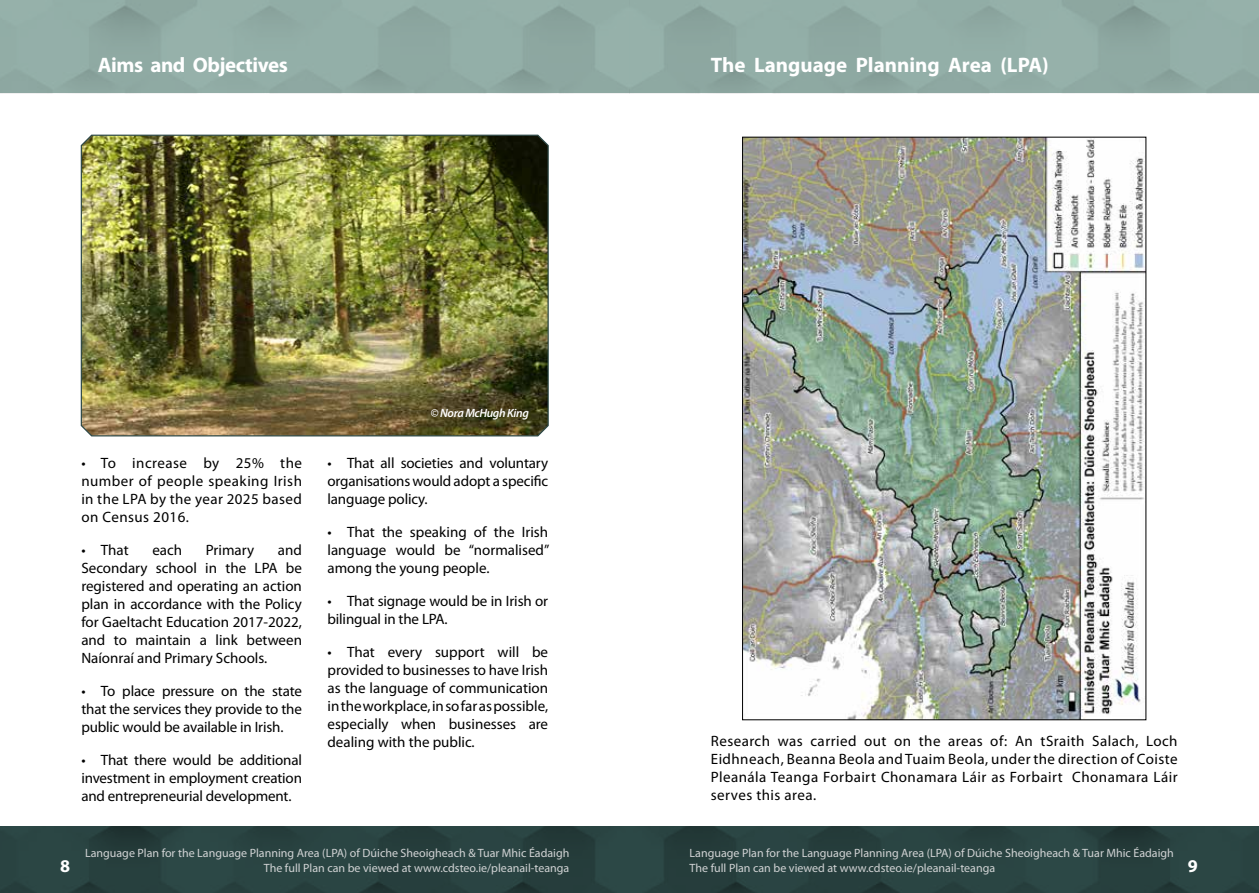
<style>
.page{position:relative;width:1259px;height:893px;background:#fff}
.page>*{position:absolute;margin:0;border:0;box-sizing:border-box;transform-origin:0 0}
.t1{font:700 21px "Myriad Pro";letter-spacing:-.005em;color:#fff}
.t2{font:700 18px "Myriad Pro";color:#fff}
.t3{font:15px/18px "Myriad Pro";color:#000;text-align:justify}
.t4{font:12px/14.4px "Myriad Pro";color:#d1d3d4;text-align:right}
.t5{font:italic 600 12px "Myriad Pro";letter-spacing:-.03em;color:#fff}
</style>
<div class="page">
<div style="left:0;top:827px;width:1259px;height:66px;background:#2d4947"></div>
<svg style="left:0;top:0;width:1259px;height:93px;background:#90aba4"></svg>
<img style="left:80px;top:134px;width:469px;height:303px">
<img style="left:744px;top:139px;width:400px;height:579px">
<h1 class="t1" style="left:98px;top:52px;width:192px">Aims and Objectives</h1>
<h1 class="t1" style="left:711px;top:52px;width:339px">The Language Planning Area (LPA)</h1>
<p class="t3" style="left:81px;top:454px;width:222px">• To increase by 25% the number of people speaking Irish in the LPA by the year 2025 based on Census 2016.</p>
<p class="t3" style="left:81px;top:541px;width:49px">• That</p>
<p class="t3" style="left:152px;top:541px;width:31px">each</p>
<p class="t3" style="left:206px;top:541px;width:50px">Primary</p>
<p class="t3" style="left:81px;top:541px;width:222px;text-indent:197px">and Secondary school in the LPA be registered and operating an action plan in accordance with the Policy for Gaeltacht Education 2017-2022, and to maintain a link between Naíonraí and Primary Schools.</p>
<p class="t3" style="left:81px;top:682px;width:222px">• To place pressure on the state that the services they provide to the public would be available in Irish.</p>
<p class="t3" style="left:81px;top:751px;width:222px">• That there would be additional investment in employment creation and entrepreneurial development.</p>
<p class="t5" style="left:430px;top:406px;width:100px">© Nora McHugh King</p>
<p class="t3" style="left:327px;top:454px;width:222px">• That all societies and voluntary organisations would adopt a specific language policy.</p>
<p class="t3" style="left:327px;top:523px;width:223px">• That the speaking of the Irish language would be “normalised” among the young people.</p>
<p class="t3" style="left:327px;top:592px;width:222px">• That signage would be in Irish or bilingual in the LPA.</p>
<p class="t3" style="left:327px;top:643px;width:222px">• That every support will be provided to businesses to have Irish as the language of communication in the workplace, in so far as possible, especially when businesses are dealing with the public.</p>
<p class="t3" style="left:711px;top:732px;width:468px">Research was carried out on the areas of: An tSraith Salach, Loch Eidhneach, Beanna Beola and Tuaim Beola, under the direction of Coiste Pleanála Teanga Forbairt Chonamara Láir as Forbairt Chonamara Láir serves this area.</p>
<p class="t4" style="left:85px;top:846px;width:486px">Language Plan for the Language Planning Area (LPA) of Dúiche Sheoigheach &amp; Tuar Mhic Éadaigh<br>The full Plan can be viewed at www.cdsteo.ie/pleanail-teanga</p>
<p class="t4" style="left:689px;top:846px;width:486px">Language Plan for the Language Planning Area (LPA) of Dúiche Sheoigheach &amp; Tuar Mhic Éadaigh</p>
<p class="t2" style="left:60px;top:854px;width:11px">8</p>
<p class="t4" style="left:689px;top:860px;width:307px">The full Plan can be viewed at www.cdsteo.ie/pleanail-teanga</p>
<p class="t2" style="left:1188px;top:854px;width:11px">9</p>
</div>
